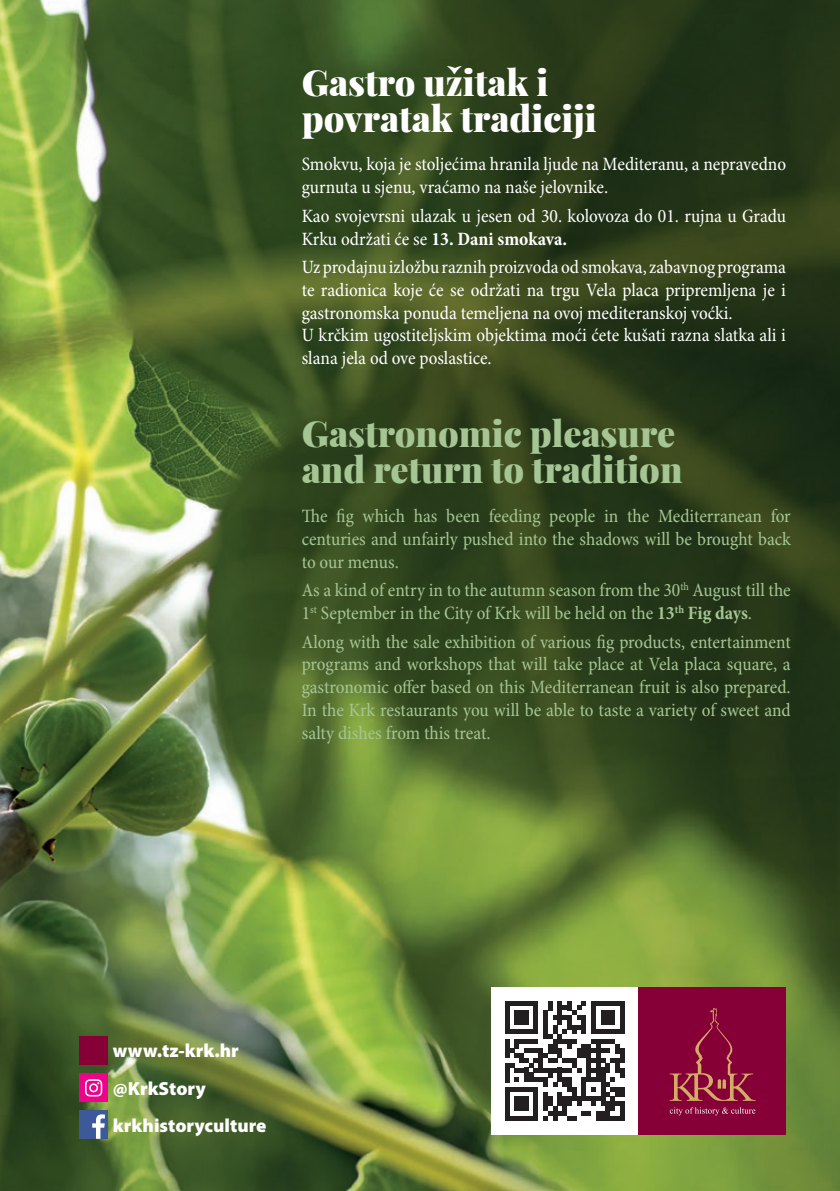
<style>
.page{position:relative;width:840px;height:1191px;background:#fff}
.page>*{position:absolute;margin:0;border:0;box-sizing:border-box;transform-origin:0 0}
.tekst{font:900 36px/36px "Playfair Display";color:#a6c594}
.t1{font:900 36px/36px "Playfair Display";color:#fff}
.t2{font:condensed 19px/22.8px "Minion Pro";letter-spacing:-.005em;color:#a6c594;text-align:justify}
.t3{font:condensed 19px/22.8px "Minion Pro";color:#fff}
.t4{font:900 19px "Myriad Pro";color:#fff}
.s1{font-weight:700}
</style>
<div class="page">
<img style="left:0;top:0;width:839px;height:1191px">
<div style="left:79px;top:1036px;width:29px;height:28px;background:#860037"></div>
<div style="left:490px;top:986px;width:148px;height:148px;background:#fff"></div>
<svg style="left:505px;top:1001px;width:119px;height:119px"></svg>
<div style="left:619px;top:1053px;width:5px;height:10px;background:#231f20"></div>
<div style="left:619px;top:1067px;width:5px;height:10px;background:#231f20"></div>
<div style="left:619px;top:1086px;width:5px;height:10px;background:#231f20"></div>
<div style="left:619px;top:1101px;width:5px;height:9px;background:#231f20"></div>
<div style="left:619px;top:1110px;width:5px;height:10px;background:#231f20"></div>
<div style="left:79px;top:1110px;width:29px;height:29px;background:#3c5a99"></div>
<svg style="left:92px;top:1114px;width:13px;height:24px"></svg>
<div style="left:79px;top:1073px;width:29px;height:29px;background:#ed028c"></div>
<svg style="left:85px;top:1079px;width:17px;height:17px"></svg>
<div style="left:638px;top:986px;width:147px;height:148px;background:#860037"></div>
<svg style="left:669px;top:1008px;width:86px;height:93px"></svg>
<svg style="left:669px;top:1107px;width:86px;height:8px"></svg>
<p class="t1" style="left:301px;top:61px;width:296px">Gastro užitak i povratak tradiciji</p>
<p class="t3" style="left:301px;top:154px;width:485px">Smokvu, koja je stoljećima hranila ljude na Mediteranu, a nepravedno gurnuta u sjenu, vraćamo na naše jelovnike.</p>
<p class="t3" style="left:301px;top:205px;width:485px">Kao svojevrsni ulazak u jesen od 30. kolovoza do 01. rujna u Gradu<br>Krku održati će se <span class="s1">13. Dani smokava.</span></p>
<p class="t3" style="left:301px;top:256px;width:485px;text-align:justify">Uz prodajnu izložbu raznih proizvoda od smokava, zabavnog programa te radionica koje će se održati na trgu Vela placa pripremljena je i gastronomska ponuda temeljena na ovoj mediteranskoj voćki.</p>
<p class="t3" style="left:301px;top:325px;width:485px">U krčkim ugostiteljskim objektima moći ćete kušati razna slatka ali i slana jela od ove poslastice.</p>
<p class="tekst" style="left:301px;top:413px;width:382px">Gastronomic pleasure and return to tradition</p>
<p class="t2" style="left:301px;top:505px;width:490px">The fig which has been feeding people in the Mediterranean for centuries and unfairly pushed into the shadows will be brought back to our menus.</p>
<p class="t2" style="left:301px;top:579px;width:490px">As a kind of entry in to the autumn season from the 30<sup>th</sup> August till the<br>1<sup>st</sup> September in the City of Krk will be held on the <span class="s1">13</span><sup>th</sup> <span class="s1">Fig days</span>.</p>
<p class="t2" style="left:301px;top:631px;width:490px">Along with the sale exhibition of various fig products, entertainment programs and workshops that will take place at Vela placa square, a gastronomic offer based on this Mediterranean fruit is also prepared.<br>In the Krk restaurants you will be able to taste a variety of sweet and salty dishes from this treat.</p>
<p class="t4" style="left:113px;top:1040px;width:127px">www.tz-krk.hr</p>
<p class="t4" style="left:113px;top:1077px;width:94px">@KrkStory</p>
<p class="t4" style="left:113px;top:1114px;width:155px">krkhistoryculture</p>
</div>
